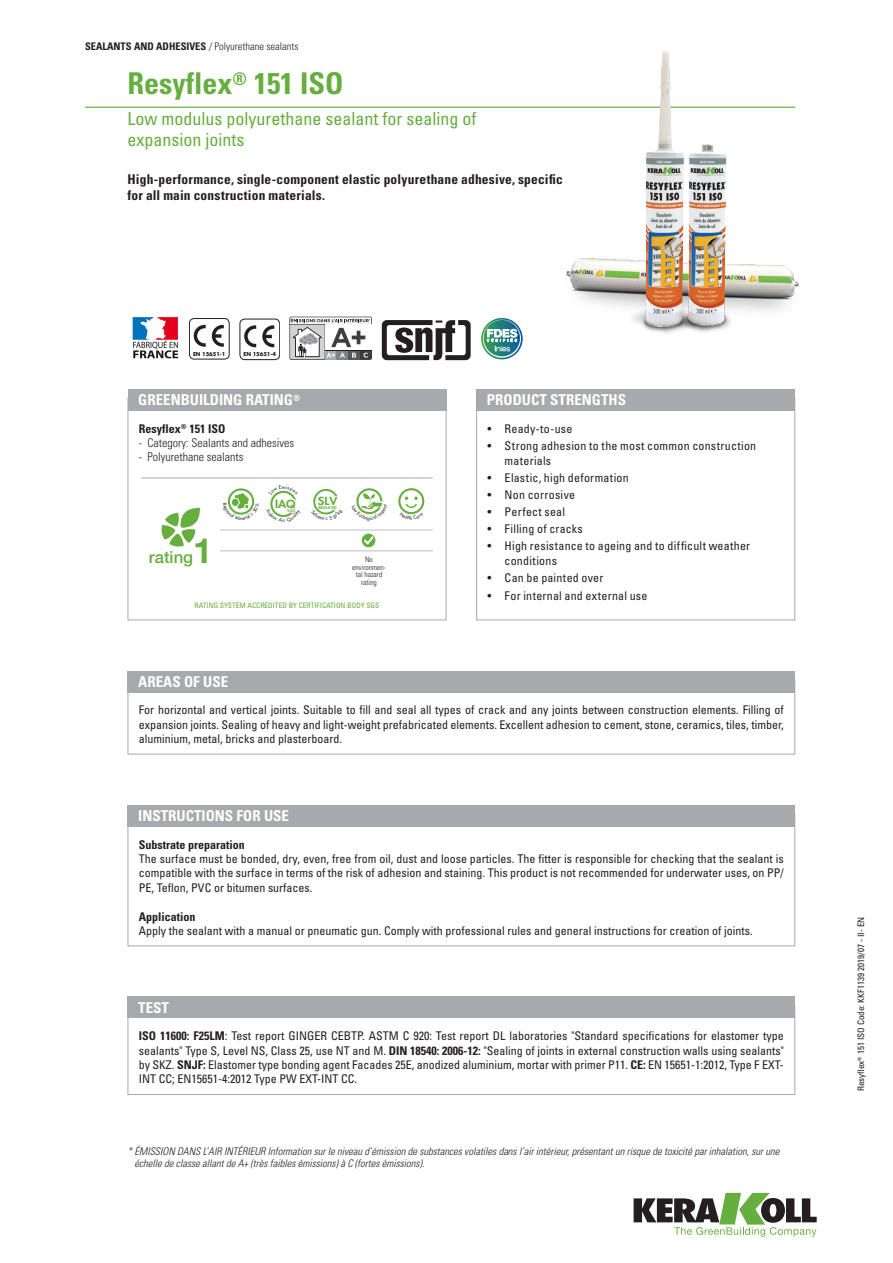
<style>
.page{position:relative;width:893px;height:1263px;background:#fff}
.page>*{position:absolute;margin:0;border:0;box-sizing:border-box;transform-origin:0 0}
.prodotto{font:700 condensed 30px "Univers LT Std";color:#66ae3d}
.sottotitolo{font:condensed 18px/21px "Univers LT Std";color:#66ae3d}
.t1{font:500 16.65px "Helvetica Neue LT Std";color:#66ae3d}
.titolo_box{font:700 condensed 15px "Univers LT Std";color:#fff}
.descrizione{font:700 condensed 13.5px/16.2px "Univers LT Std";letter-spacing:.015em;color:#231f20}
.testo_box{font:condensed 12px/14.4px "Univers LT Std";color:#231f20;text-align:justify}
.testo_box-2{font:condensed 12px/15px "Univers LT Std";letter-spacing:.02em;color:#231f20}
.t2{font:300 condensed 12px "Univers LT Std";color:#231f20}
.testo_box-3{font:700 condensed 12px "Univers LT Std";color:#231f20}
.notag_GBR_nome_prod{font:700 condensed 12px "Univers LT Std";color:#231f20}
.t3{font:800 10.8px "Futura Std";color:#66ae3d;scale:1.11 1}
.t4{font:800 10.8px "Futura Std";color:#66ae3d;scale:1.15 1}
.notag_testo_VOC{font:italic 300 condensed 10.5px/12.6px "Univers LT Std";color:#231f20}
.titoli_sezioni{font:300 condensed 10.5px "Univers LT Std";color:#231f20}
.notag_eco_codice_sc{font:condensed 9px "Univers LT Std";color:#231f20}
.GBR_-_attestato_sgs{font:condensed 7.5px "Univers LT Std";color:#66ae3d}
.GBR_-_contenuto_rati{font:300 condensed 7.5px/7.5px "Univers LT Std";color:#231f20;text-align:center}
.t5{font:700 5.25px "Futura Std";letter-spacing:-.015em;color:#231f20}
.t6{font:800 3.75px "Futura Std";color:#66ae3d;scale:1.2 1}
.t7{font:800 3.75px "Futura Std";color:#66ae3d;scale:1.11 1}
.s1{font-weight:700}
.s2{font-weight:700;font-size:34.8px}
.s3{font-size:11.1px}
</style>
<div class="page">
<hr style="left:85px;top:107px;width:710px;height:1px;background:#66ae3d">
<svg style="left:634px;top:1193px;width:183px;height:44px"></svg>
<div style="left:476px;top:398px;width:319px;height:222px;border:1px solid #a8a9ad"></div>
<div style="left:476px;top:389px;width:319px;height:21px;background:#a8a9ad"></div>
<div style="left:128px;top:679px;width:667px;height:75px;border:1px solid #a8a9ad"></div>
<div style="left:128px;top:671px;width:667px;height:21px;background:#a8a9ad"></div>
<div style="left:128px;top:398px;width:318px;height:222px;border:1px solid #a8a9ad"></div>
<div style="left:128px;top:389px;width:318px;height:21px;background:#a8a9ad"></div>
<hr style="left:220px;top:551px;width:43px;height:1px;background:#bcbdc0">
<hr style="left:263px;top:551px;width:42px;height:1px;background:#bcbdc0">
<hr style="left:305px;top:551px;width:43px;height:1px;background:#bcbdc0">
<hr style="left:348px;top:551px;width:42px;height:1px;background:#bcbdc0">
<hr style="left:390px;top:551px;width:43px;height:1px;background:#bcbdc0">
<hr style="left:141px;top:478px;width:79px;height:1px;background:#a8a9ad">
<hr style="left:220px;top:478px;width:43px;height:1px;background:#a8a9ad">
<hr style="left:263px;top:478px;width:42px;height:1px;background:#a8a9ad">
<hr style="left:305px;top:478px;width:43px;height:1px;background:#a8a9ad">
<hr style="left:348px;top:478px;width:42px;height:1px;background:#a8a9ad">
<hr style="left:390px;top:478px;width:43px;height:1px;background:#a8a9ad">
<hr style="left:220px;top:530px;width:43px;height:1px;background:#bcbdc0">
<hr style="left:263px;top:530px;width:42px;height:1px;background:#bcbdc0">
<hr style="left:305px;top:530px;width:43px;height:1px;background:#bcbdc0">
<hr style="left:348px;top:530px;width:42px;height:1px;background:#bcbdc0">
<hr style="left:390px;top:530px;width:43px;height:1px;background:#bcbdc0">
<svg style="left:161px;top:508px;width:39px;height:39px"></svg>
<div style="left:228px;top:488px;width:26px;height:27px;border:2px solid #66ae3d;border-radius:50%"></div>
<div style="left:356px;top:488px;width:26px;height:26px;border:2px solid #66ae3d;border-radius:50%"></div>
<svg style="left:362px;top:534px;width:13px;height:13px"></svg>
<svg style="left:364px;top:536px;width:9px;height:9px"></svg>
<div style="left:128px;top:813px;width:667px;height:133px;border:1px solid #a8a9ad"></div>
<div style="left:128px;top:805px;width:667px;height:21px;background:#a8a9ad"></div>
<svg style="left:289px;top:317px;width:83px;height:43px"></svg>
<svg style="left:290px;top:317px;width:81px;height:42px"></svg>
<img style="left:132px;top:317px;width:47px;height:41px">
<div style="left:189px;top:318px;width:40px;height:41px;border:1px solid #231f20;border-radius:5px"></div>
<svg style="left:194px;top:325px;width:12px;height:22px"></svg>
<svg style="left:212px;top:325px;width:12px;height:22px"></svg>
<div style="left:240px;top:319px;width:40px;height:41px;border:1px solid #231f20;border-radius:5px"></div>
<svg style="left:244px;top:325px;width:12px;height:22px"></svg>
<svg style="left:262px;top:325px;width:12px;height:22px"></svg>
<svg style="left:481px;top:318px;width:42px;height:42px"></svg>
<svg style="left:382px;top:320px;width:89px;height:40px"></svg>
<div style="left:128px;top:1005px;width:667px;height:90px;border:1px solid #a8a9ad"></div>
<div style="left:128px;top:997px;width:667px;height:21px;background:#a8a9ad"></div>
<img style="left:558px;top:51px;width:241px;height:283px">
<svg style="left:227px;top:493px;width:28px;height:22px"></svg>
<svg style="left:270px;top:490px;width:27px;height:28px"></svg>
<svg style="left:313px;top:489px;width:25px;height:26px"></svg>
<svg style="left:356px;top:493px;width:27px;height:22px"></svg>
<svg style="left:398px;top:488px;width:27px;height:27px"></svg>
<p class="titoli_sezioni" style="left:85px;top:40px;width:215px"><span class="s1">SEALANTS AND ADHESIVES</span> / Polyurethane sealants</p>
<p class="prodotto" style="left:128px;top:65px;width:218px">Resyflex<sup>®</sup> 151 ISO</p>
<p class="sottotitolo" style="left:128px;top:108px;width:350px">Low modulus polyurethane sealant for sealing of expansion joints</p>
<p class="descrizione" style="left:128px;top:171px;width:437px">High-performance, single-component elastic polyurethane adhesive, specific for all main construction materials.</p>
<p class="t5" style="left:193px;top:350px;width:34px">EN 15651-1</p>
<p class="t5" style="left:244px;top:351px;width:34px">EN 15651-4</p>
<p class="titolo_box" style="left:138px;top:391px;width:164px">GREENBUILDING RATING<sup>®</sup></p>
<p class="notag_GBR_nome_prod" style="left:139px;top:421px;width:88px">Resyflex<sup>®</sup> 151 ISO</p>
<p class="t2" style="left:139px;top:435px;width:157px">- Category: Sealants and adhesives</p>
<p class="t2" style="left:139px;top:450px;width:106px">- Polyurethane sealants</p>
<p class="t1" style="left:149px;top:547px;width:65px">rating<span class="s2">1</span></p>
<p class="t3" style="left:275px;top:497px;width:20px"><span class="s3">I</span>AQ</p>
<p class="t7" style="left:287px;top:508px;width:9px">VOC</p>
<p class="t4" style="left:318px;top:494px;width:18px">SLV</p>
<p class="t6" style="left:318px;top:505px;width:17px">REDUCED</p>
<p class="GBR_-_contenuto_rati" style="left:352px;top:556px;width:35px">No environmen&shy;tal hazard rating</p>
<p class="GBR_-_attestato_sgs" style="left:195px;top:600px;width:186px">RATING SYSTEM ACCREDITED BY CERTIFICATION BODY SGS</p>
<p class="titolo_box" style="left:138px;top:672px;width:92px">AREAS OF USE</p>
<p class="titolo_box" style="left:487px;top:391px;width:141px">PRODUCT STRENGTHS</p>
<p class="testo_box-2" style="left:488px;top:421px;width:86px">• Ready-to-use</p>
<p class="testo_box-2" style="left:505px;top:438px;width:253px;text-indent:-17px">• Strong adhesion to the most common construction materials</p>
<p class="testo_box-2" style="left:488px;top:470px;width:143px">• Elastic, high deformation</p>
<p class="testo_box-2" style="left:488px;top:487px;width:89px">• Non corrosive</p>
<p class="testo_box" style="left:488px;top:504px;width:79px">• Perfect seal</p>
<p class="testo_box-2" style="left:488px;top:521px;width:97px">• Filling of cracks</p>
<p class="testo_box-2" style="left:505px;top:538px;width:247px;text-indent:-17px">• High resistance to ageing and to difficult weather conditions</p>
<p class="testo_box" style="left:488px;top:571px;width:117px">• Can be painted over</p>
<p class="testo_box-2" style="left:488px;top:588px;width:161px">• For internal and external use</p>
<p class="testo_box" style="left:139px;top:703px;width:646px">For horizontal and vertical joints. Suitable to fill and seal all types of crack and any joints between construction elements. Filling of expansion joints. Sealing of heavy and light-weight prefabricated elements. Excellent adhesion to cement, stone, ceramics, tiles, timber, aluminium, metal, bricks and plasterboard.</p>
<p class="titolo_box" style="left:138px;top:806px;width:152px">INSTRUCTIONS FOR USE</p>
<p class="testo_box-3" style="left:139px;top:837px;width:107px">Substrate preparation</p>
<p class="testo_box" style="left:139px;top:851px;width:646px">The surface must be bonded, dry, even, free from oil, dust and loose particles. The fitter is responsible for checking that the sealant is compatible with the surface in terms of the risk of adhesion and staining. This product is not recommended for underwater uses, on PP/ PE, Teflon, PVC or bitumen surfaces.</p>
<p class="testo_box-3" style="left:139px;top:909px;width:58px">Application</p>
<p class="testo_box" style="left:139px;top:923px;width:615px">Apply the sealant with a manual or pneumatic gun. Comply with professional rules and general instructions for creation of joints.</p>
<p class="titolo_box" style="left:138px;top:998px;width:32px">TEST</p>
<p class="testo_box" style="left:139px;top:1029px;width:646px"><span class="s1">ISO 11600: F25LM</span>: Test report GINGER CEBTP. ASTM C 920: Test report DL laboratories "Standard specifications for elastomer type sealants" Type S, Level NS, Class 25, use NT and M. <span class="s1">DIN 18540: 2006-12:</span> "Sealing of joints in external construction walls using sealants" by SKZ. <span class="s1">SNJF:</span> Elastomer type bonding agent Facades 25E, anodized aluminium, mortar with primer P11. <span class="s1">CE:</span> EN 15651-1:2012, Type F EXT-INT CC; EN15651-4:2012 Type PW EXT-INT CC.</p>
<p class="notag_testo_VOC" style="left:135px;top:1145px;width:646px;text-indent:-7px">* ÉMISSION DANS L’AIR INTÉRIEUR Information sur le niveau d’émission de substances volatiles dans l’air intérieur, présentant un risque de toxicité par inhalation, sur une échelle de classe allant de A+ (très faibles émissions) à C (fortes émissions).</p>
<p class="notag_eco_codice_sc" style="left:855px;top:1091px;width:176px;rotate:-90deg">Resyflex<sup>®</sup> 151 ISO Code: KKF1139 2019/07 - II- EN</p>
</div>
